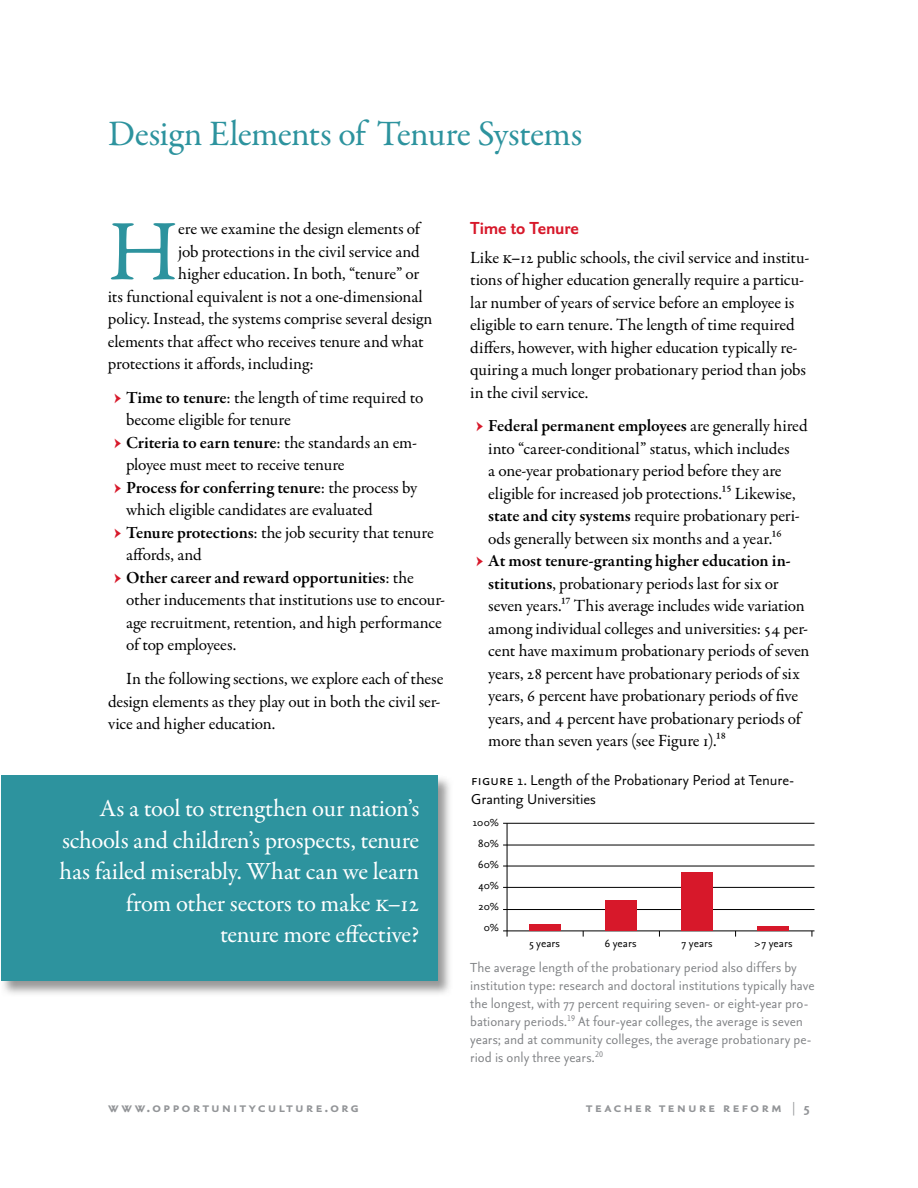
<style>
.page{position:relative;width:918px;height:1188px;background:#fff}
.page>*{position:absolute;margin:0;border:0;box-sizing:border-box;transform-origin:0 0}
.t1{font:86.7px "Garamond Premr Pro";color:#2d939e}
.t2{font:36px "Garamond Premr Pro";letter-spacing:-.015em;color:#2d939e}
.t3{font:24.75px/31.5px "Garamond Premr Pro";letter-spacing:-.01em;color:#fff;text-align:right}
.t4{font:700 21px "Seria Sans";letter-spacing:-.01em;color:#d7182a}
.t5{font:17.25px/22.5px "Garamond Premr Pro";letter-spacing:-.005em;color:#000}
.t6{font:17.25px/19.5px "Seria Sans";letter-spacing:-.005em;color:#000}
.t7{font:16.5px "Seria Sans Bold Caps";letter-spacing:.12em;color:#939598}
.t8{font:15.75px/18px "Seria Sans";color:#808285}
.t9{font:13.5px/21px "Seria Sans";color:#000;text-align:right}
.s1{font-family:"Minion Pro";color:#d7182a}
.s2{font-weight:600}
.s3{font-family:"Seria Sans Regular Caps"}
.s4{font-family:"Seria Sans"}
</style>
<div class="page">
<img style="left:1px;top:775px;width:449px;height:219px">
<div style="left:1px;top:776px;width:436px;height:205px;background:#2d939e"></div>
<hr style="left:503px;top:823px;width:311px;height:1px;background:#000">
<hr style="left:503px;top:845px;width:311px;height:1px;background:#000">
<hr style="left:503px;top:866px;width:311px;height:1px;background:#000">
<hr style="left:503px;top:887px;width:311px;height:1px;background:#000">
<hr style="left:503px;top:909px;width:311px;height:1px;background:#000">
<hr style="left:503px;top:931px;width:311px;height:1px;background:#000">
<hr style="left:507px;top:823px;width:1px;height:114px;background:#000">
<div style="left:529px;top:924px;width:32px;height:7px;background:#d7182a"></div>
<div style="left:605px;top:900px;width:31px;height:31px;background:#d7182a"></div>
<div style="left:681px;top:872px;width:32px;height:59px;background:#d7182a"></div>
<div style="left:757px;top:926px;width:32px;height:5px;background:#d7182a"></div>
<h2 class="t2" style="left:108px;top:112px;width:476px">Design Elements of Tenure Systems</h2>
<h1 class="t1" style="left:108px;top:200px;width:72px">H</h1>
<p class="t5" style="left:178px;top:218px;width:243px">ere we examine the design elements of</p>
<p class="t5" style="left:178px;top:240px;width:243px">job protections in the civil service and</p>
<p class="t5" style="left:178px;top:263px;width:243px">higher education. In both, “tenure” or</p>
<p class="t5" style="left:108px;top:285px;width:316px">its functional equivalent is not a one-dimensional</p>
<p class="t5" style="left:108px;top:308px;width:326px">policy. Instead, the systems comprise several design</p>
<p class="t5" style="left:108px;top:330px;width:317px">elements that affect who receives tenure and what</p>
<p class="t5" style="left:108px;top:353px;width:207px">protections it affords, including:</p>
<p class="t5" style="left:126px;top:387px;width:299px;text-indent:-12px"><span class="s1">→</span> <span class="s2">Time to tenure</span>: the length of time required to become eligible for tenure</p>
<p class="t5" style="left:126px;top:432px;width:293px;text-indent:-12px"><span class="s1">→</span> <span class="s2">Criteria to earn tenure</span>: the standards an em&shy;ployee must meet to receive tenure</p>
<p class="t5" style="left:126px;top:477px;width:293px;text-indent:-12px"><span class="s1">→</span> <span class="s2">Process for conferring tenure</span>: the process by which eligible candidates are evaluated</p>
<p class="t5" style="left:126px;top:522px;width:309px;text-indent:-12px"><span class="s1">→</span> <span class="s2">Tenure protections</span>: the job security that tenure affords, and</p>
<p class="t5" style="left:126px;top:567px;width:321px;text-indent:-12px"><span class="s1">→</span> <span class="s2">Other career and reward opportunities</span>: the other inducements that institutions use to encour&shy;age recruitment, retention, and high performance of top employees.</p>
<p class="t5" style="left:108px;top:668px;width:337px;text-indent:18px">In the following sections, we explore each of these design elements as they play out in both the civil ser&shy;vice and higher education.</p>
<h3 class="t3" style="left:60px;top:793px;width:361px">As a tool to strengthen our nation’s schools and children’s prospects, tenure has failed miserably. What can we learn from other sectors to make K–12<br>tenure more effective?</h3>
<p class="t4" style="left:470px;top:218px;width:110px">Time to Tenure</p>
<p class="t5" style="left:470px;top:246px;width:341px">Like K<span class="s2">–</span>12 public schools, the civil service and institu&shy;tions of higher education generally require a particu&shy;lar number of years of service before an employee is eligible to earn tenure. The length of time required differs, however, with higher education typically re&shy;quiring a much longer probationary period than jobs in the civil service.</p>
<p class="t5" style="left:488px;top:415px;width:321px;text-indent:-12px"><span class="s1">→</span> <span class="s2">Federal permanent employees</span> are generally hired into “career-conditional” status, which includes<br>a one-year probationary period before they are eligible for increased job protections.15 Likewise, <span class="s2">state and city systems</span> require probationary peri&shy;ods generally between six months and a year.16</p>
<p class="t5" style="left:488px;top:550px;width:323px;text-indent:-12px"><span class="s1">→</span> <span class="s2">At most tenure-granting higher education in&shy;stitutions</span>, probationary periods last for six or seven years.17 This average includes wide variation among individual colleges and universities: 54 per&shy;cent have maximum probationary periods of seven years, 28 percent have probationary periods of six years, 6 percent have probationary periods of five years, and 4 percent have probationary periods of more than seven years (see Figure 1).18</p>
<p class="t6" style="left:471px;top:771px;width:325px"><span class="s3">figure</span> 1. Length of the Probationary Period at Tenure-<br>Granting Universities</p>
<p class="t9" style="left:473px;top:812px;width:27px">100%<br>80%<br>60%<br>40%<br>20%<br>0%</p>
<p class="t9" style="left:529px;top:933px;width:32px">5 years</p>
<p class="t9" style="left:605px;top:933px;width:33px">6 years</p>
<p class="t9" style="left:682px;top:933px;width:32px">7 years</p>
<p class="t9" style="left:755px;top:933px;width:39px">&gt; 7 years</p>
<p class="t8" style="left:470px;top:959px;width:346px">The average length of the probationary period also differs by institution type: research and doctoral institutions typically have the longest, with 77 percent requiring seven- or eight-year pro&shy;bationary periods.<sup>19</sup> At four-year colleges, the average is seven years; and at community colleges, the average probationary pe&shy;riod is only three years.<sup>20</sup></p>
<p class="t7" style="left:108px;top:1099px;width:253px">www.opportunityculture.org</p>
<p class="t7" style="left:586px;top:1099px;width:226px">teacher tenure reform <span class="s4">|</span> 5</p>
</div>
